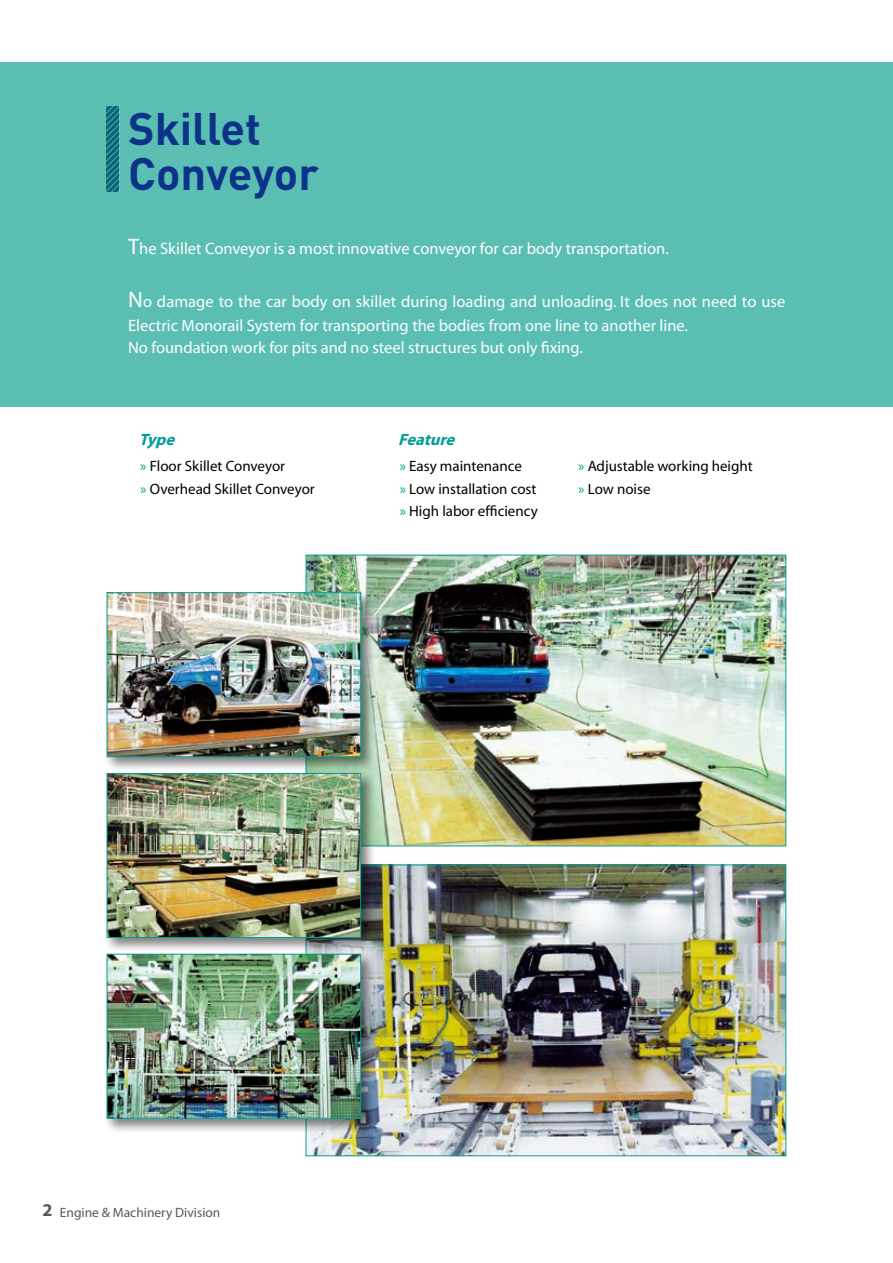
<style>
.page{position:relative;width:893px;height:1263px;background:#fff}
.page>*{position:absolute;margin:0;border:0;box-sizing:border-box;transform-origin:0 0}
.t1{font:700 45px/45px "DIN";color:#0c3388}
.t2{font:16.5px/24px "Myriad";color:#fff}
.t3{font:italic 700 16.5px "Myriad";color:#009e96}
.t4{font:15px/22.5px "Myriad";color:#000}
.t5{font:13.5px "Myriad";color:#595757}
.s1{font-size:22.5px}
.s2{color:#009e96}
.s3{font-weight:700;font-size:18px}
</style>
<div class="page">
<div style="left:0;top:62px;width:893px;height:345px;background:#5bbeb2"></div>
<img style="left:308px;top:557px;width:476px;height:287px">
<img style="left:308px;top:866px;width:476px;height:288px">
<div style="left:103px;top:589px;width:279px;height:551px;background:#000;opacity:.5"></div>
<img style="left:109px;top:594px;width:250px;height:161px">
<div style="left:107px;top:592px;width:254px;height:165px;border:1px solid #009e96"></div>
<img style="left:109px;top:775px;width:250px;height:161px">
<div style="left:107px;top:773px;width:254px;height:165px;border:1px solid #009e96"></div>
<img style="left:109px;top:956px;width:250px;height:160px">
<div style="left:107px;top:954px;width:254px;height:164px;border:1px solid #009e96"></div>
<svg style="left:106px;top:106px;width:13px;height:85px"></svg>
<h1 class="t1" style="left:128px;top:104px;width:192px">Skillet<br>Conveyor</h1>
<p class="t2" style="left:128px;top:237px;width:542px"><span class="s1">T</span>he Skillet Conveyor is a most innovative conveyor for car body transportation.</p>
<p class="t2" style="left:128px;top:290px;width:659px"><span class="s1">N</span>o damage to the car body on skillet during loading and unloading. It does not need to use<br>Electric Monorail System for transporting the bodies from one line to another line.</p>
<p class="t2" style="left:128px;top:336px;width:456px">No foundation work for pits and no steel structures but only fixing.</p>
<p class="t3" style="left:139px;top:431px;width:42px">Type</p>
<p class="t4" style="left:140px;top:456px;width:176px"><span class="s2">»</span> Floor Skillet Conveyor<br><span class="s2">»</span> Overhead Skillet Conveyor</p>
<p class="t3" style="left:398px;top:431px;width:62px">Feature</p>
<p class="t4" style="left:400px;top:456px;width:140px"><span class="s2">»</span> Easy maintenance<br><span class="s2">»</span> Low installation cost <span class="s2">»</span> High labor efficiency</p>
<p class="t4" style="left:578px;top:456px;width:176px"><span class="s2">»</span> Adjustable working height <span class="s2">»</span> Low noise</p>
<p class="t5" style="left:43px;top:1205px;width:179px"><span class="s3">2</span> Engine &amp; Machinery Division</p>
</div>
